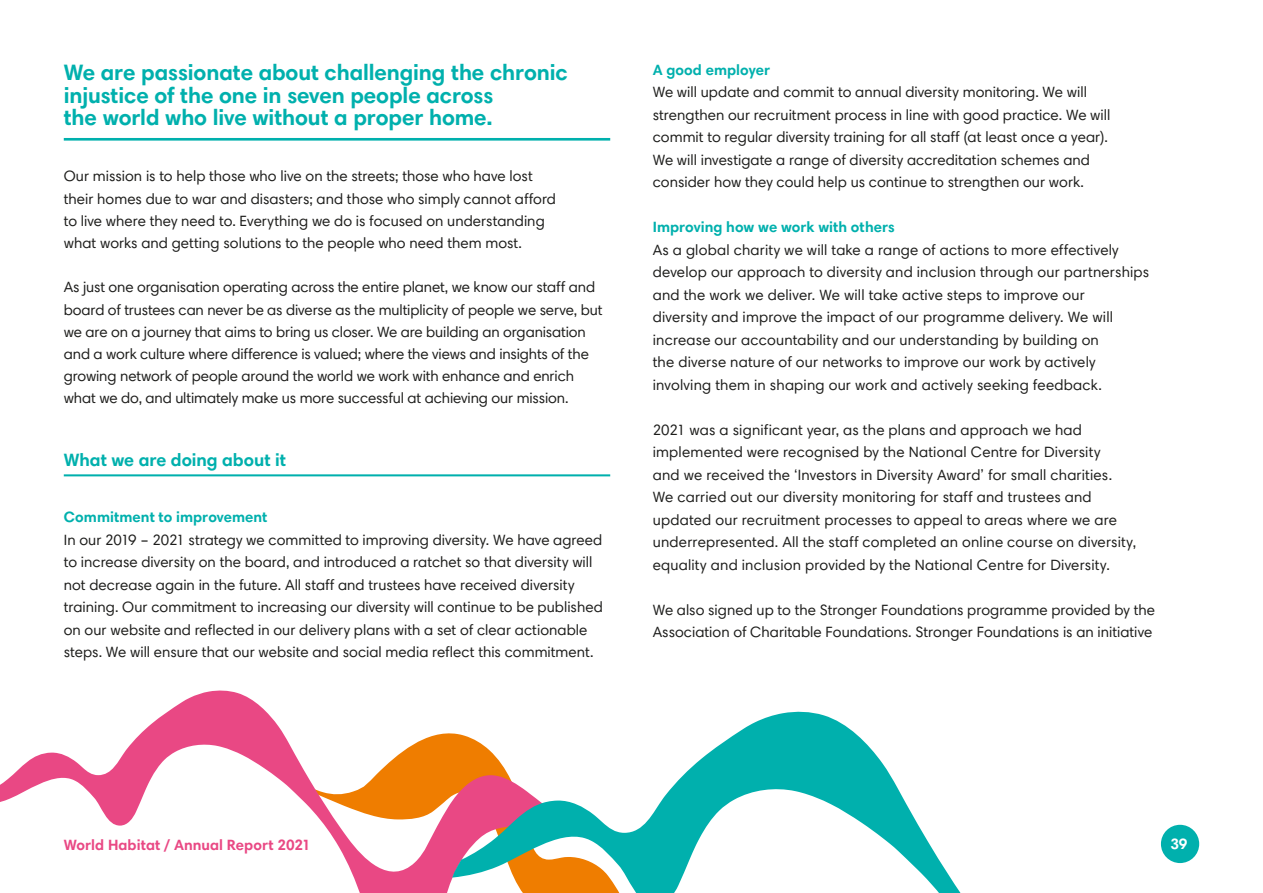
<style>
.page{position:relative;width:1263px;height:893px;background:#fff}
.page>*{position:absolute;margin:0;border:0;box-sizing:border-box;transform-origin:0 0}
.Sub-heading_3{font:700 22.5px/22.5px "Harmonia Sans Pro Cyr";letter-spacing:-.005em;color:#00b0ad}
.Sub-heading_4{font:700 18px "Harmonia Sans Pro Cyr";letter-spacing:-.005em;color:#00b0ad}
.Body_text{font:15px/22.5px "Harmonia Sans Pro Cyr";letter-spacing:.005em;color:#1d1d1b}
.Body_text-2{font:700 15px "Harmonia Sans Pro Cyr";letter-spacing:.005em;color:#00b0ad}
.t1{font:700 15px "Harmonia Sans Pro Cyr";letter-spacing:.005em;color:#e94884}
.t2{font:700 15px "Harmonia Sans Pro Cyr";color:#fff}
</style>
<div class="page">
<svg style="left:0;top:690px;width:452px;height:203px"></svg>
<svg style="left:491px;top:711px;width:470px;height:182px"></svg>
<svg style="left:452px;top:733px;width:39px;height:146px;background:#cf7c71"></svg>
<div style="left:1161px;top:825px;width:38px;height:38px;background:#00b0ad;border-radius:50%"></div>
<hr style="left:64px;top:138px;width:546px;height:3px;background:#00b0ad">
<hr style="left:64px;top:474px;width:546px;height:2px;background:#00b0ad">
<p class="Sub-heading_3" style="left:64px;top:61px;width:505px">We are passionate about challenging the chronic injustice of the one in seven people across<br>the world who live without a proper home.</p>
<p class="Body_text" style="left:64px;top:165px;width:494px">Our mission is to help those who live on the streets; those who have lost their homes due to war and disasters; and those who simply cannot afford to live where they need to. Everything we do is focused on understanding what works and getting solutions to the people who need them most.</p>
<p class="Body_text" style="left:64px;top:276px;width:540px">As just one organisation operating across the entire planet, we know our staff and board of trustees can never be as diverse as the multiplicity of people we serve, but we are on a journey that aims to bring us closer. We are building an organisation and a work culture where difference is valued; where the views and insights of the growing network of people around the world we work with enhance and enrich what we do, and ultimately make us more successful at achieving our mission.</p>
<p class="Sub-heading_4" style="left:64px;top:448px;width:224px">What we are doing about it</p>
<p class="Body_text-2" style="left:64px;top:508px;width:205px">Commitment to improvement</p>
<p class="Body_text" style="left:64px;top:528px;width:541px">In our 2019 – 2021 strategy we committed to improving diversity. We have agreed to increase diversity on the board, and introduced a ratchet so that diversity will not decrease again in the future. All staff and trustees have received diversity training. Our commitment to increasing our diversity will continue to be published on our website and reflected in our delivery plans with a set of clear actionable steps. We will ensure that our website and social media reflect this commitment.</p>
<p class="Body_text-2" style="left:653px;top:60px;width:119px">A good employer</p>
<p class="Body_text" style="left:653px;top:81px;width:459px">We will update and commit to annual diversity monitoring. We will strengthen our recruitment process in line with good practice. We will commit to regular diversity training for all staff (at least once a year).<br>We will investigate a range of diversity accreditation schemes and consider how they could help us continue to strengthen our work.</p>
<p class="Body_text-2" style="left:653px;top:218px;width:244px">Improving how we work with others</p>
<p class="Body_text" style="left:653px;top:238px;width:498px">As a global charity we will take a range of actions to more effectively develop our approach to diversity and inclusion through our partnerships and the work we deliver. We will take active steps to improve our<br>diversity and improve the impact of our programme delivery. We will increase our accountability and our understanding by building on<br>the diverse nature of our networks to improve our work by actively involving them in shaping our work and actively seeking feedback.</p>
<p class="Body_text" style="left:653px;top:418px;width:485px">2021 was a significant year, as the plans and approach we had implemented were recognised by the National Centre for Diversity<br>and we received the ‘Investors in Diversity Award’ for small charities.<br>We carried out our diversity monitoring for staff and trustees and updated our recruitment processes to appeal to areas where we are underrepresented. All the staff completed an online course on diversity, equality and inclusion provided by the National Centre for Diversity.</p>
<p class="Body_text" style="left:653px;top:598px;width:504px">We also signed up to the Stronger Foundations programme provided by the<br>Association of Charitable Foundations. Stronger Foundations is an initiative</p>
<p class="t1" style="left:64px;top:836px;width:249px">World Habitat / Annual Report 2021</p>
<p class="t2" style="left:1170px;top:835px;width:19px">39</p>
</div>
